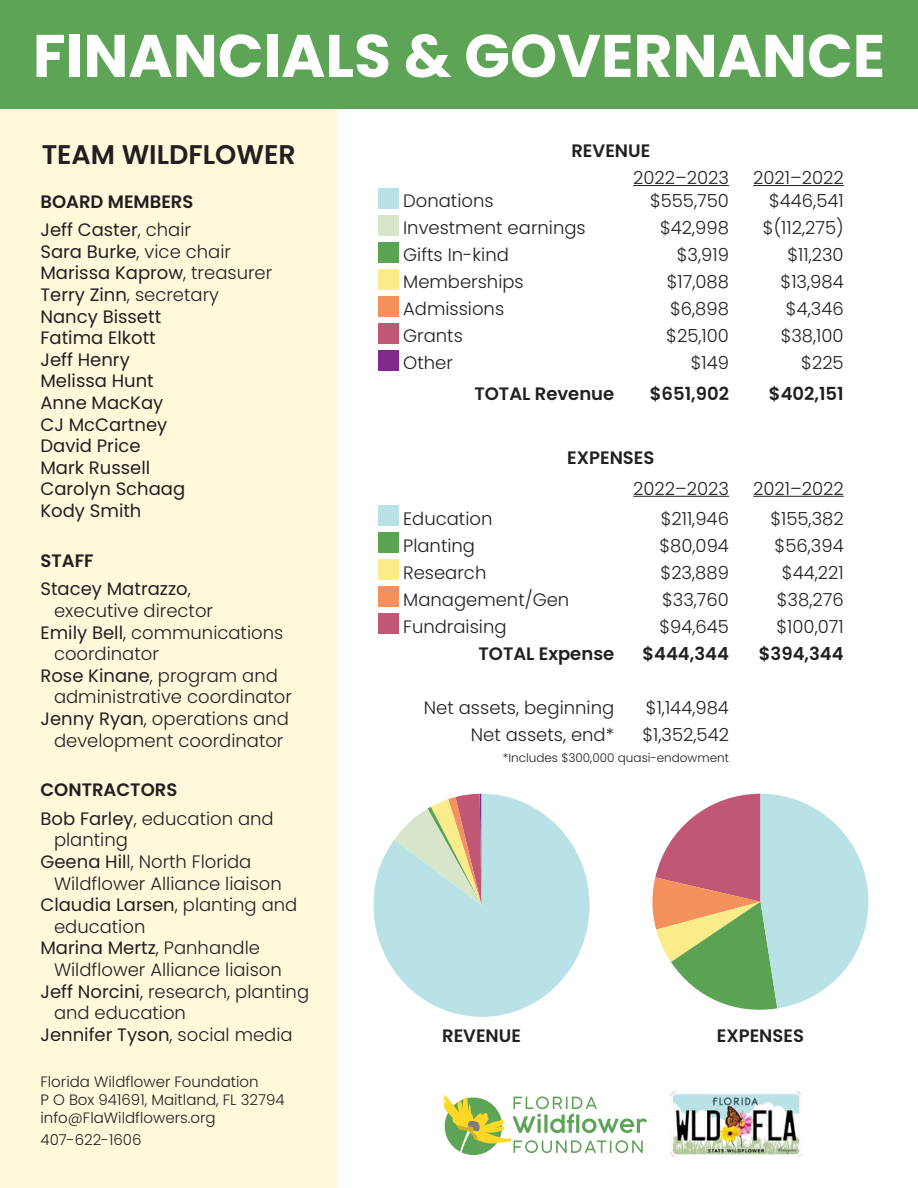
<style>
.page{position:relative;width:918px;height:1188px;background:#fff}
.page>*{position:absolute;margin:0;border:0;box-sizing:border-box;transform-origin:0 0}
.t1{font:700 60px "Poppins";color:#fff}
.t2{font:600 27px "Poppins";color:#231f20}
.t3{font:300 18px/21.6px "Poppins";color:#231f20}
.t4{font:18px "Poppins";color:#231f20}
.t5{font:600 18px "Poppins";color:#231f20}
.t6{font:300 15px "Poppins";color:#231f20}
.t7{font:300 12px "Poppins";color:#231f20}
.s1{font-weight:300}
.s2{font-weight:400}
</style>
<div class="page">
<div style="left:0;top:108px;width:338px;height:1080px;background:#fff9dc"></div>
<hr style="left:633px;top:185px;width:96px;height:1px;background:#231f20">
<hr style="left:753px;top:185px;width:91px;height:1px;background:#231f20">
<div style="left:378px;top:188px;width:20px;height:20px;background:#b9e2e7"></div>
<div style="left:378px;top:215px;width:20px;height:21px;background:#d7e6ca"></div>
<div style="left:378px;top:242px;width:20px;height:20px;background:#5ca253"></div>
<div style="left:378px;top:269px;width:20px;height:21px;background:#faec8a"></div>
<div style="left:378px;top:296px;width:20px;height:20px;background:#f6905c"></div>
<div style="left:378px;top:323px;width:20px;height:21px;background:#c05774"></div>
<div style="left:378px;top:350px;width:20px;height:20px;background:#81298c"></div>
<hr style="left:633px;top:496px;width:96px;height:1px;background:#231f20">
<hr style="left:753px;top:496px;width:91px;height:1px;background:#231f20">
<div style="left:378px;top:506px;width:20px;height:20px;background:#b9e2e7"></div>
<div style="left:378px;top:533px;width:20px;height:20px;background:#5ca253"></div>
<div style="left:378px;top:560px;width:20px;height:20px;background:#faec8a"></div>
<div style="left:378px;top:587px;width:20px;height:20px;background:#f6905c"></div>
<div style="left:378px;top:614px;width:20px;height:20px;background:#c05774"></div>
<div style="left:0;top:0;width:918px;height:108px;background:#5da456"></div>
<svg style="left:374px;top:794px;width:216px;height:223px;fill:#b9e2e7"></svg>
<svg style="left:652px;top:794px;width:216px;height:216px"></svg>
<img style="left:671px;top:1091px;width:130px;height:66px">
<svg style="left:443px;top:1095px;width:204px;height:60px"></svg>
<p class="t1" style="left:33px;top:21px;width:854px">FINANCIALS &amp; GOVERNANCE</p>
<p class="t2" style="left:42px;top:139px;width:256px">TEAM WILDFLOWER</p>
<p class="t5" style="left:40px;top:191px;width:154px">BOARD MEMBERS</p>
<p class="t4" style="left:40px;top:220px;width:152px">Jeff Caster<span class="s1">, chair</span></p>
<p class="t3" style="left:40px;top:241px;width:192px"><span class="s2">Sara Burke</span>, vice chair</p>
<p class="t4" style="left:40px;top:263px;width:233px">Marissa Kaprow<span class="s1">, treasurer</span></p>
<p class="t3" style="left:40px;top:284px;width:180px"><span class="s2">Terry Zinn</span>, secretary</p>
<p class="t4" style="left:40px;top:306px;width:122px">Nancy Bissett</p>
<p class="t4" style="left:40px;top:328px;width:117px">Fatima Elkott</p>
<p class="t4" style="left:40px;top:349px;width:91px">Jeff Henry</p>
<p class="t4" style="left:40px;top:371px;width:115px">Melissa Hunt</p>
<p class="t4" style="left:40px;top:392px;width:124px">Anne MacKay</p>
<p class="t4" style="left:40px;top:414px;width:128px">CJ McCartney</p>
<p class="t4" style="left:40px;top:436px;width:102px">David Price</p>
<p class="t4" style="left:40px;top:457px;width:111px">Mark Russell</p>
<p class="t4" style="left:40px;top:479px;width:146px">Carolyn Schaag</p>
<p class="t4" style="left:40px;top:500px;width:103px">Kody Smith</p>
<p class="t5" style="left:40px;top:550px;width:55px">STAFF</p>
<p class="t3" style="left:54px;top:578px;width:161px;text-indent:-14px"><span class="s2">Stacey Matrazzo</span>, executive director</p>
<p class="t3" style="left:54px;top:622px;width:231px;text-indent:-14px"><span class="s2">Emily Bell</span>, communications coordinator</p>
<p class="t3" style="left:54px;top:665px;width:240px;text-indent:-14px"><span class="s2">Rose Kinane</span>, program and administrative coordinator</p>
<p class="t3" style="left:40px;top:708px;width:250px;text-align:center"><span class="s2">Jenny Ryan</span>, operations and development coordinator</p>
<p class="t5" style="left:40px;top:780px;width:138px">CONTRACTORS</p>
<p class="t3" style="left:54px;top:808px;width:221px;text-indent:-14px"><span class="s2">Bob Farley</span>, education and planting</p>
<p class="t3" style="left:54px;top:851px;width:229px;text-indent:-14px"><span class="s2">Geena Hil</span>l, North Florida<br>Wildflower Alliance liaison</p>
<p class="t3" style="left:54px;top:894px;width:245px;text-indent:-14px"><span class="s2">Claudia Larsen</span>, planting and education</p>
<p class="t3" style="left:54px;top:937px;width:229px;text-indent:-14px"><span class="s2">Marina Mertz</span>, Panhandle<br>Wildflower Alliance liaison</p>
<p class="t3" style="left:54px;top:981px;width:257px;text-indent:-14px"><span class="s2">Jeff Norcini</span>, research, planting and education</p>
<p class="t4" style="left:40px;top:1024px;width:254px">Jennifer Tyson<span class="s1">, social media</span></p>
<p class="t6" style="left:40px;top:1073px;width:220px">Florida Wildflower Foundation</p>
<p class="t6" style="left:40px;top:1091px;width:246px">P O Box 941691, Maitland, FL 32794</p>
<p class="t6" style="left:40px;top:1109px;width:177px">info@FlaWildflowers.org</p>
<p class="t6" style="left:40px;top:1131px;width:103px">407-622-1606</p>
<p class="t5" style="left:571px;top:140px;width:80px">REVENUE</p>
<p class="t3" style="left:633px;top:167px;width:97px">2022–2023</p>
<p class="t3" style="left:753px;top:167px;width:92px">2021–2022</p>
<p class="t3" style="left:403px;top:190px;width:92px">Donations</p>
<p class="t3" style="left:650px;top:190px;width:80px">$555,750</p>
<p class="t3" style="left:769px;top:190px;width:76px">$446,541</p>
<p class="t3" style="left:403px;top:217px;width:184px">Investment earnings</p>
<p class="t3" style="left:660px;top:217px;width:70px">$42,998</p>
<p class="t3" style="left:763px;top:217px;width:82px">$(112,275)</p>
<p class="t3" style="left:403px;top:244px;width:107px">Gifts In-kind</p>
<p class="t3" style="left:677px;top:244px;width:54px">$3,919</p>
<p class="t3" style="left:787px;top:244px;width:58px">$11,230</p>
<p class="t3" style="left:403px;top:271px;width:122px">Memberships</p>
<p class="t3" style="left:667px;top:271px;width:64px">$17,088</p>
<p class="t3" style="left:781px;top:271px;width:65px">$13,984</p>
<p class="t3" style="left:403px;top:298px;width:103px">Admissions</p>
<p class="t3" style="left:670px;top:298px;width:60px">$6,898</p>
<p class="t3" style="left:786px;top:298px;width:59px">$4,346</p>
<p class="t3" style="left:403px;top:325px;width:61px">Grants</p>
<p class="t3" style="left:666px;top:325px;width:64px">$25,100</p>
<p class="t3" style="left:781px;top:325px;width:65px">$38,100</p>
<p class="t3" style="left:403px;top:352px;width:51px">Other</p>
<p class="t3" style="left:691px;top:352px;width:40px">$149</p>
<p class="t3" style="left:801px;top:352px;width:44px">$225</p>
<p class="t5" style="left:474px;top:383px;width:141px">TOTAL Revenue</p>
<p class="t5" style="left:650px;top:383px;width:81px">$651,902</p>
<p class="t5" style="left:769px;top:383px;width:76px">$402,151</p>
<p class="t5" style="left:567px;top:447px;width:89px">EXPENSES</p>
<p class="t3" style="left:633px;top:478px;width:97px">2022–2023</p>
<p class="t3" style="left:753px;top:478px;width:92px">2021–2022</p>
<p class="t3" style="left:403px;top:508px;width:91px">Education</p>
<p class="t3" style="left:661px;top:508px;width:70px">$211,946</p>
<p class="t3" style="left:770px;top:508px;width:75px">$155,382</p>
<p class="t3" style="left:403px;top:535px;width:73px">Planting</p>
<p class="t3" style="left:659px;top:535px;width:71px">$80,094</p>
<p class="t3" style="left:775px;top:535px;width:71px">$56,394</p>
<p class="t3" style="left:403px;top:562px;width:85px">Research</p>
<p class="t3" style="left:661px;top:562px;width:70px">$23,889</p>
<p class="t3" style="left:782px;top:562px;width:63px">$44,221</p>
<p class="t3" style="left:403px;top:589px;width:168px">Management/Gen</p>
<p class="t3" style="left:662px;top:589px;width:68px">$33,760</p>
<p class="t3" style="left:777px;top:589px;width:68px">$38,276</p>
<p class="t3" style="left:403px;top:616px;width:105px">Fundraising</p>
<p class="t3" style="left:659px;top:616px;width:71px">$94,645</p>
<p class="t3" style="left:777px;top:616px;width:69px">$100,071</p>
<p class="t5" style="left:478px;top:644px;width:137px">TOTAL Expense</p>
<p class="t5" style="left:642px;top:644px;width:88px">$444,344</p>
<p class="t5" style="left:759px;top:644px;width:86px">$394,344</p>
<p class="t3" style="left:424px;top:697px;width:192px">Net assets, beginning</p>
<p class="t3" style="left:646px;top:697px;width:85px">$1,144,984</p>
<p class="t3" style="left:471px;top:724px;width:145px">Net assets, end*</p>
<p class="t3" style="left:642px;top:724px;width:88px">$1,352,542</p>
<p class="t7" style="left:503px;top:751px;width:228px">*Includes $300,000 quasi-endowment</p>
<p class="t5" style="left:442px;top:1025px;width:80px">REVENUE</p>
<p class="t5" style="left:717px;top:1025px;width:89px">EXPENSES</p>
</div>
